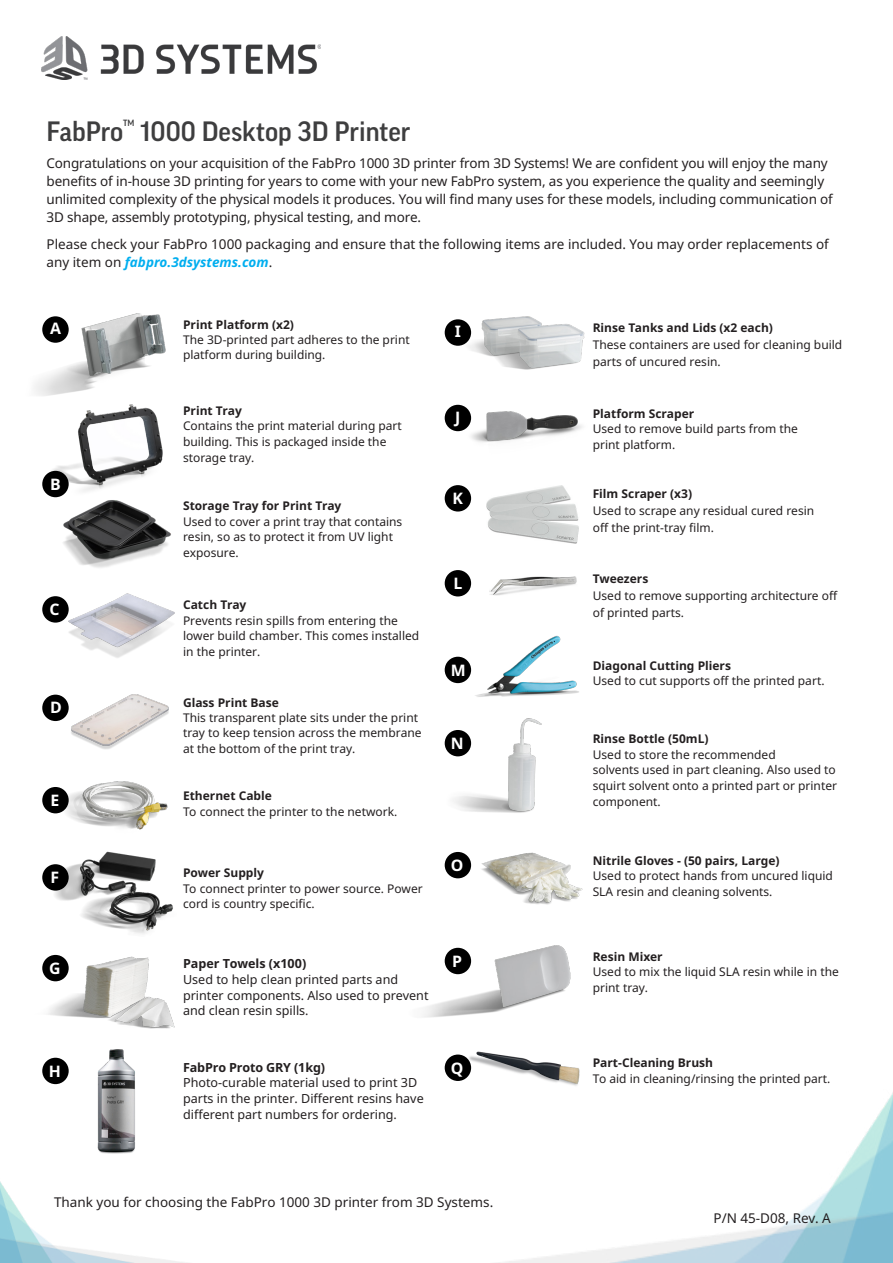
<style>
.page{position:relative;width:893px;height:1263px;background:#fff}
.page>*{position:absolute;margin:0;border:0;box-sizing:border-box;transform-origin:0 0}
.paragraph{font:500 27px "Good Pro";color:#3e3e3f}
.paragraph-2{font:700 15.9px "Noto Sans";color:#fff}
.paragraph-3{font:13.5px/18px "Noto Sans";letter-spacing:-.01em;color:#231f20}
.paragraph-4{font:12.6px/15.8px "Noto Sans";color:#231f20}
.paragraph-5{font:12px/15.8px "Noto Sans";color:#231f20}
.paragraph-6{font:500 8.7px "Good Pro";color:#3e3e3f}
.s1{font-weight:700;font-style:italic;color:#00aeef}
.s2{font-weight:700}
</style>
<div class="page">
<img style="left:499px;top:1092px;width:394px;height:171px">
<img style="left:0;top:1181px;width:185px;height:82px">
<img style="left:41px;top:36px;width:280px;height:43px">
<img style="left:43px;top:954px;width:130px;height:67px">
<div style="left:44px;top:956px;width:23px;height:24px;background:#000;border-radius:50%"></div>
<div style="left:42px;top:955px;width:27px;height:26px;border:3px solid #000;border-radius:50%"></div>
<img style="left:43px;top:1021px;width:132px;height:133px">
<div style="left:44px;top:1059px;width:23px;height:23px;background:#000;border-radius:50%"></div>
<div style="left:42px;top:1058px;width:27px;height:26px;border:3px solid #000;border-radius:50%"></div>
<img style="left:42px;top:313px;width:124px;height:56px">
<img style="left:34px;top:369px;width:129px;height:123px">
<img style="left:45px;top:480px;width:126px;height:86px">
<div style="left:44px;top:598px;width:23px;height:23px;background:#000;border-radius:50%"></div>
<div style="left:42px;top:596px;width:27px;height:27px;border:3px solid #000;border-radius:50%"></div>
<img style="left:50px;top:566px;width:125px;height:71px">
<img style="left:42px;top:637px;width:127px;height:102px">
<div style="left:42px;top:787px;width:27px;height:26px;border:3px solid #000;border-radius:50%"></div>
<img style="left:45px;top:739px;width:123px;height:90px">
<img style="left:449px;top:316px;width:136px;height:54px">
<div style="left:446px;top:321px;width:23px;height:23px;background:#000;border-radius:50%"></div>
<div style="left:445px;top:319px;width:26px;height:27px;border:3px solid #000;border-radius:50%"></div>
<img style="left:444px;top:404px;width:138px;height:38px">
<div style="left:446px;top:406px;width:23px;height:24px;background:#000;border-radius:50%"></div>
<div style="left:445px;top:405px;width:26px;height:26px;border:3px solid #000;border-radius:50%"></div>
<img style="left:486px;top:485px;width:93px;height:59px">
<div style="left:446px;top:487px;width:23px;height:23px;background:#000;border-radius:50%"></div>
<div style="left:445px;top:485px;width:26px;height:26px;border:3px solid #000;border-radius:50%"></div>
<img style="left:489px;top:576px;width:88px;height:19px">
<div style="left:446px;top:572px;width:23px;height:23px;background:#000;border-radius:50%"></div>
<div style="left:445px;top:570px;width:26px;height:26px;border:3px solid #000;border-radius:50%"></div>
<img style="left:444px;top:635px;width:135px;height:62px">
<div style="left:446px;top:658px;width:23px;height:23px;background:#000;border-radius:50%"></div>
<div style="left:445px;top:657px;width:26px;height:26px;border:3px solid #000;border-radius:50%"></div>
<img style="left:444px;top:718px;width:98px;height:95px">
<div style="left:446px;top:731px;width:23px;height:24px;background:#000;border-radius:50%"></div>
<div style="left:445px;top:730px;width:26px;height:26px;border:3px solid #000;border-radius:50%"></div>
<img style="left:466px;top:852px;width:105px;height:33px">
<div style="left:446px;top:853px;width:23px;height:24px;background:#000;border-radius:50%"></div>
<div style="left:445px;top:852px;width:26px;height:26px;border:3px solid #000;border-radius:50%"></div>
<img style="left:422px;top:885px;width:161px;height:132px">
<div style="left:446px;top:949px;width:23px;height:24px;background:#000;border-radius:50%"></div>
<div style="left:445px;top:948px;width:26px;height:26px;border:3px solid #000;border-radius:50%"></div>
<img style="left:438px;top:1009px;width:182px;height:113px">
<div style="left:446px;top:1056px;width:23px;height:23px;background:#000;border-radius:50%"></div>
<div style="left:445px;top:1054px;width:26px;height:27px;border:3px solid #000;border-radius:50%"></div>
<div style="left:44px;top:866px;width:23px;height:23px;background:#000;border-radius:50%"></div>
<div style="left:42px;top:864px;width:27px;height:27px;border:3px solid #000;border-radius:50%"></div>
<img style="left:81px;top:905px;width:92px;height:29px">
<img style="left:53px;top:829px;width:119px;height:76px">
<p class="paragraph" style="left:46px;top:116px;width:78px">FabPro</p>
<p class="paragraph-6" style="left:123px;top:117px;width:13px">TM</p>
<p class="paragraph" style="left:140px;top:116px;width:272px">1000 Desktop 3D Printer</p>
<p class="paragraph-3" style="left:46px;top:154px;width:788px">Congratulations on your acquisition of the FabPro 1000 3D printer from 3D Systems! We are confident you will enjoy the many benefits of in-house 3D printing for years to come with your new FabPro system, as you experience the quality and seemingly unlimited complexity of the physical models it produces. You will find many uses for these models, including communication of 3D shape, assembly prototyping, physical testing, and more.</p>
<p class="paragraph-3" style="left:46px;top:235px;width:784px">Please check your FabPro 1000 packaging and ensure that the following items are included. You may order replacements of any item on <span class="s1">fabpro.3dsystems.com</span>.</p>
<p class="paragraph-2" style="left:50px;top:317px;width:12px">A</p>
<p class="paragraph-2" style="left:50px;top:473px;width:12px">B</p>
<p class="paragraph-5" style="left:183px;top:317px;width:228px;line-height:15px"><span class="s2">Print Platform (x2)<br></span>The 3D-printed part adheres to the print platform during building.</p>
<p class="paragraph-5" style="left:183px;top:402px;width:220px"><span class="s2">Print Tray<br></span>Contains the print material during part building. This is packaged inside the storage tray.</p>
<p class="paragraph-5" style="left:183px;top:497px;width:221px"><span class="s2">Storage Tray for Print Tray<br></span>Used to cover a print tray that contains resin, so as to protect it from UV light exposure.</p>
<p class="paragraph-2" style="left:49px;top:598px;width:12px">C</p>
<p class="paragraph-5" style="left:183px;top:596px;width:238px"><span class="s2">Catch Tray<br></span>Prevents resin spills from entering the lower build chamber. This comes installed in the printer.</p>
<p class="paragraph-2" style="left:50px;top:696px;width:13px">D</p>
<p class="paragraph-5" style="left:183px;top:695px;width:240px;line-height:15.3px"><span class="s2">Glass Print Base<br></span>This transparent plate sits under the print tray to keep tension across the membrane at the bottom of the print tray.</p>
<p class="paragraph-2" style="left:50px;top:789px;width:10px">E</p>
<p class="paragraph-5" style="left:183px;top:787px;width:216px"><span class="s2">Ethernet Cable<br></span>To connect the printer to the network.</p>
<p class="paragraph-2" style="left:51px;top:866px;width:10px">F</p>
<p class="paragraph-5" style="left:183px;top:864px;width:241px"><span class="s2">Power Supply<br></span>To connect printer to power source. Power cord is country specific.</p>
<p class="paragraph-2" style="left:49px;top:957px;width:13px">G</p>
<p class="paragraph-4" style="left:183px;top:955px;width:247px"><span class="s2">Paper Towels (x100)<br></span>Used to help clean printed parts and printer components. Also used to prevent and clean resin spills.</p>
<p class="paragraph-2" style="left:49px;top:1059px;width:14px">H</p>
<p class="paragraph-4" style="left:183px;top:1059px;width:242px"><span class="s2">FabPro Proto GRY (1kg)<br></span>Photo-curable material used to print 3D parts in the printer. Different resins have different part numbers for ordering.</p>
<p class="paragraph-2" style="left:455px;top:320px;width:8px">I</p>
<p class="paragraph-2" style="left:455px;top:406px;width:7px">J</p>
<p class="paragraph-2" style="left:453px;top:487px;width:12px">K</p>
<p class="paragraph-2" style="left:453px;top:572px;width:10px">L</p>
<p class="paragraph-2" style="left:451px;top:659px;width:16px">M</p>
<p class="paragraph-2" style="left:451px;top:732px;width:14px">N</p>
<p class="paragraph-2" style="left:451px;top:854px;width:14px">O</p>
<p class="paragraph-2" style="left:452px;top:950px;width:11px">P</p>
<p class="paragraph-2" style="left:451px;top:1056px;width:14px">Q</p>
<p class="paragraph-3" style="left:54px;top:1193px;width:441px">Thank you for choosing the FabPro 1000 3D printer from 3D Systems.</p>
<p class="paragraph-5" style="left:593px;top:319px;width:251px;line-height:17px"><span class="s2">Rinse Tanks and Lids (x2 each)<br></span>These containers are used for cleaning build parts of uncured resin.</p>
<p class="paragraph-5" style="left:593px;top:405px;width:207px"><span class="s2">Platform Scraper<br></span>Used to remove build parts from the print platform.</p>
<p class="paragraph-5" style="left:593px;top:485px;width:223px;line-height:17px"><span class="s2">Film Scraper (x3)<br></span>Used to scrape any residual cured resin off the print-tray film.</p>
<p class="paragraph-5" style="left:593px;top:570px;width:246px;line-height:17px"><span class="s2">Tweezers<br></span>Used to remove supporting architecture off of printed parts.</p>
<p class="paragraph-5" style="left:593px;top:657px;width:233px"><span class="s2">Diagonal Cutting Pliers<br></span>Used to cut supports off the printed part.</p>
<p class="paragraph-5" style="left:593px;top:730px;width:246px"><span class="s2">Rinse Bottle (50mL)<br></span>Used to store the recommended<br>solvents used in part cleaning. Also used to squirt solvent onto a printed part or printer component.</p>
<p class="paragraph-5" style="left:593px;top:852px;width:242px"><span class="s2">Nitrile Gloves - (50 pairs, Large)<br></span>Used to protect hands from uncured liquid<br>SLA resin and cleaning solvents.</p>
<p class="paragraph-5" style="left:593px;top:948px;width:248px"><span class="s2">Resin Mixer<br></span>Used to mix the liquid SLA resin while in the print tray.</p>
<p class="paragraph-5" style="left:593px;top:1055px;width:239px"><span class="s2">Part-Cleaning Brush<br></span>To aid in cleaning/rinsing the printed part.</p>
<p class="paragraph-3" style="left:713px;top:1209px;width:119px">P/N 45-D08, Rev. A</p>
</div>
